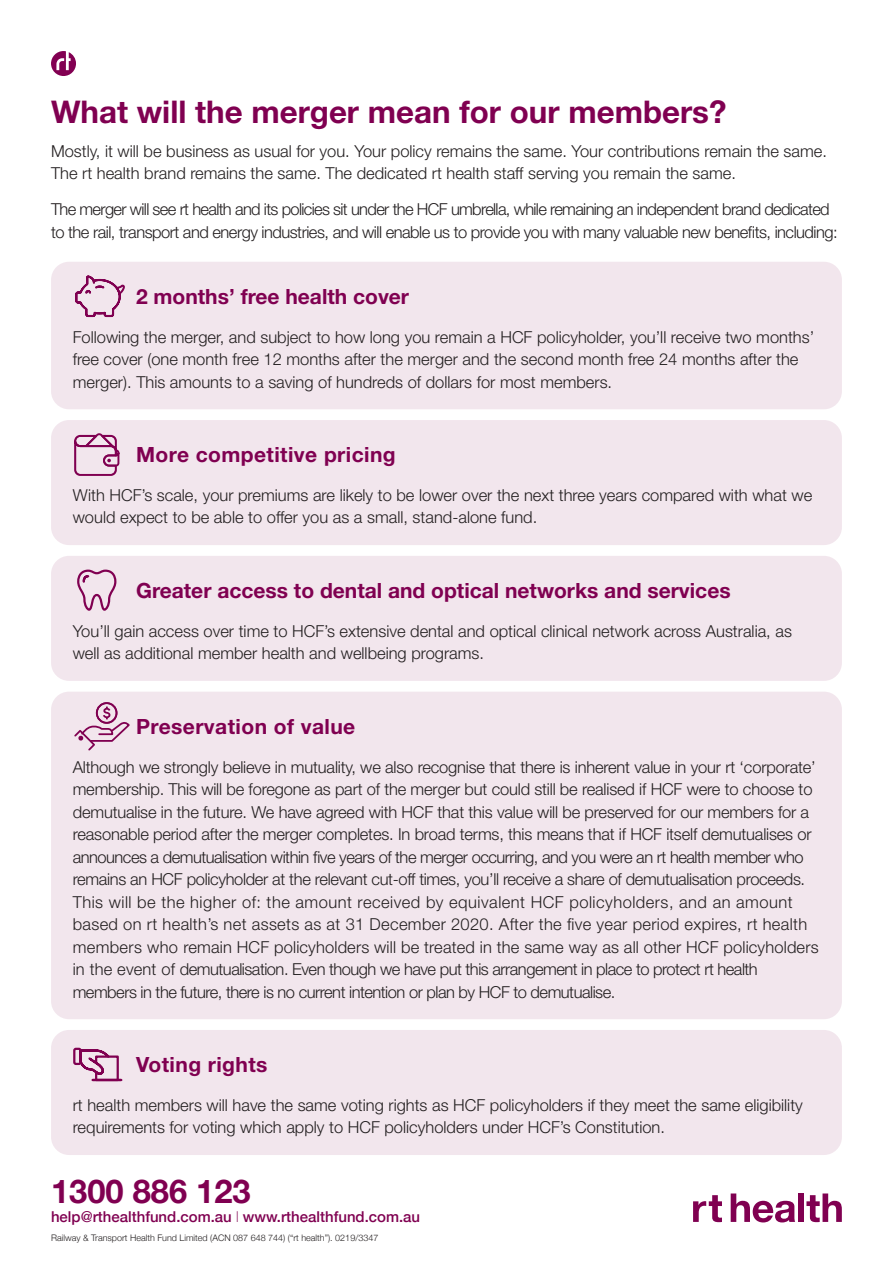
<style>
.page{position:relative;width:893px;height:1263px;background:#fff}
.page>*{position:absolute;margin:0;border:0;box-sizing:border-box;transform-origin:0 0}
.t1{font:700 32.7px "Helvetica Neue";color:#800051}
.t2{font:700 31.35px "Helvetica Neue LT Std";color:#800051}
.t3{font:700 21px "Helvetica Neue LT Std";color:#800051}
.t4{font:700 21px "Helvetica Neue LT Std";letter-spacing:.02em;color:#800051}
.t5{font:300 16.5px/22.5px "Helvetica Neue LT Std";color:#231f20}
.t6{font:300 16.5px/22.5px "Helvetica Neue LT Std";letter-spacing:-.04em;color:#231f20}
.t7{font:500 15px "Helvetica Neue";color:#800051}
.t8{font:300 9px "Helvetica Neue";color:#231f20}
.s1{font-weight:100}
</style>
<div class="page">
<svg style="left:51px;top:51px;width:25px;height:25px"></svg>
<svg style="left:731px;top:1193px;width:64px;height:29px"></svg>
<div style="left:798px;top:1193px;width:6px;height:29px;background:#800051"></div>
<svg style="left:806px;top:1193px;width:36px;height:29px"></svg>
<svg style="left:693px;top:1195px;width:29px;height:27px"></svg>
<div style="left:51px;top:262px;width:791px;height:147px;background:#f2e6ed;border-radius:18px"></div>
<svg style="left:75px;top:275px;width:50px;height:42px"></svg>
<div style="left:51px;top:556px;width:791px;height:125px;background:#f2e6ed;border-radius:18px"></div>
<svg style="left:77px;top:570px;width:40px;height:41px"></svg>
<div style="left:51px;top:1030px;width:791px;height:125px;background:#f2e6ed;border-radius:18px"></div>
<div style="left:73px;top:1048px;width:9px;height:17px;border:2px solid #800051;border-radius:2px"></div>
<svg style="left:78px;top:1048px;width:45px;height:33px"></svg>
<div style="left:51px;top:420px;width:791px;height:125px;background:#f2e6ed;border-radius:18px"></div>
<svg style="left:74px;top:433px;width:46px;height:43px"></svg>
<div style="left:51px;top:692px;width:791px;height:327px;background:#f2e6ed;border-radius:18px"></div>
<div style="left:96px;top:702px;width:21px;height:22px;border:2px solid #800051;border-radius:50%"></div>
<svg style="left:74px;top:707px;width:56px;height:44px"></svg>
<p class="t2" style="left:51px;top:92px;width:677px">What will the merger mean for our members?</p>
<p class="t5" style="left:51px;top:139px;width:777px">Mostly, it will be business as usual for you. Your policy remains the same. Your contributions remain the same.<br>The rt health brand remains the same. The dedicated rt health staff serving you remain the same.</p>
<p class="t6" style="left:51px;top:198px;width:788px">The merger will see rt health and its policies sit under the HCF umbrella, while remaining an independent brand dedicated to the rail, transport and energy industries, and will enable us to provide you with many valuable new benefits, including:</p>
<p class="t3" style="left:136px;top:283px;width:275px">2 months’ free health cover</p>
<p class="t5" style="left:73px;top:325px;width:743px">Following the merger, and subject to how long you remain a HCF policyholder, you’ll receive two months’ free cover (one month free 12 months after the merger and the second month free 24 months after the merger). This amounts to a saving of hundreds of dollars for most members.</p>
<p class="t4" style="left:136px;top:442px;width:261px">More competitive pricing</p>
<p class="t5" style="left:73px;top:483px;width:741px">With HCF’s scale, your premiums are likely to be lower over the next three years compared with what we would expect to be able to offer you as a small, stand-alone fund.</p>
<p class="t3" style="left:136px;top:577px;width:596px">Greater access to dental and optical networks and services</p>
<p class="t5" style="left:73px;top:619px;width:721px">You’ll gain access over time to HCF’s extensive dental and optical clinical network across Australia, as well as additional member health and wellbeing programs.</p>
<p class="t4" style="left:136px;top:713px;width:221px">Preservation of value</p>
<p class="t5" style="left:73px;top:755px;width:747px">Although we strongly believe in mutuality, we also recognise that there is inherent value in your rt ‘corporate’ membership. This will be foregone as part of the merger but could still be realised if HCF were to choose to demutualise in the future. We have agreed with HCF that this value will be preserved for our members for a reasonable period after the merger completes. In broad terms, this means that if HCF itself demutualises or announces a demutualisation within five years of the merger occurring, and you were an rt health member who remains an HCF policyholder at the relevant cut-off times, you’ll receive a share of demutualisation proceeds.<br>This will be the higher of: the amount received by equivalent HCF policyholders, and an amount based on rt health’s net assets as at 31 December 2020. After the five year period expires, rt health members who remain HCF policyholders will be treated in the same way as all other HCF policyholders in the event of demutualisation. Even though we have put this arrangement in place to protect rt health members in the future, there is no current intention or plan by HCF to demutualise.</p>
<p class="t4" style="left:136px;top:1051px;width:133px">Voting rights</p>
<p class="t5" style="left:73px;top:1093px;width:732px">rt health members will have the same voting rights as HCF policyholders if they meet the same eligibility requirements for voting which apply to HCF policyholders under HCF’s Constitution.</p>
<p class="t1" style="left:51px;top:1166px;width:201px">1300 886 123</p>
<p class="t7" style="left:51px;top:1205px;width:371px">help@rthealthfund.com.au <span class="s1">I</span> www.rthealthfund.com.au</p>
<p class="t8" style="left:51px;top:1231px;width:329px">Railway &amp; Transport Health Fund Limited (ACN 087 648 744) (“rt health”). 0219/3347</p>
</div>
